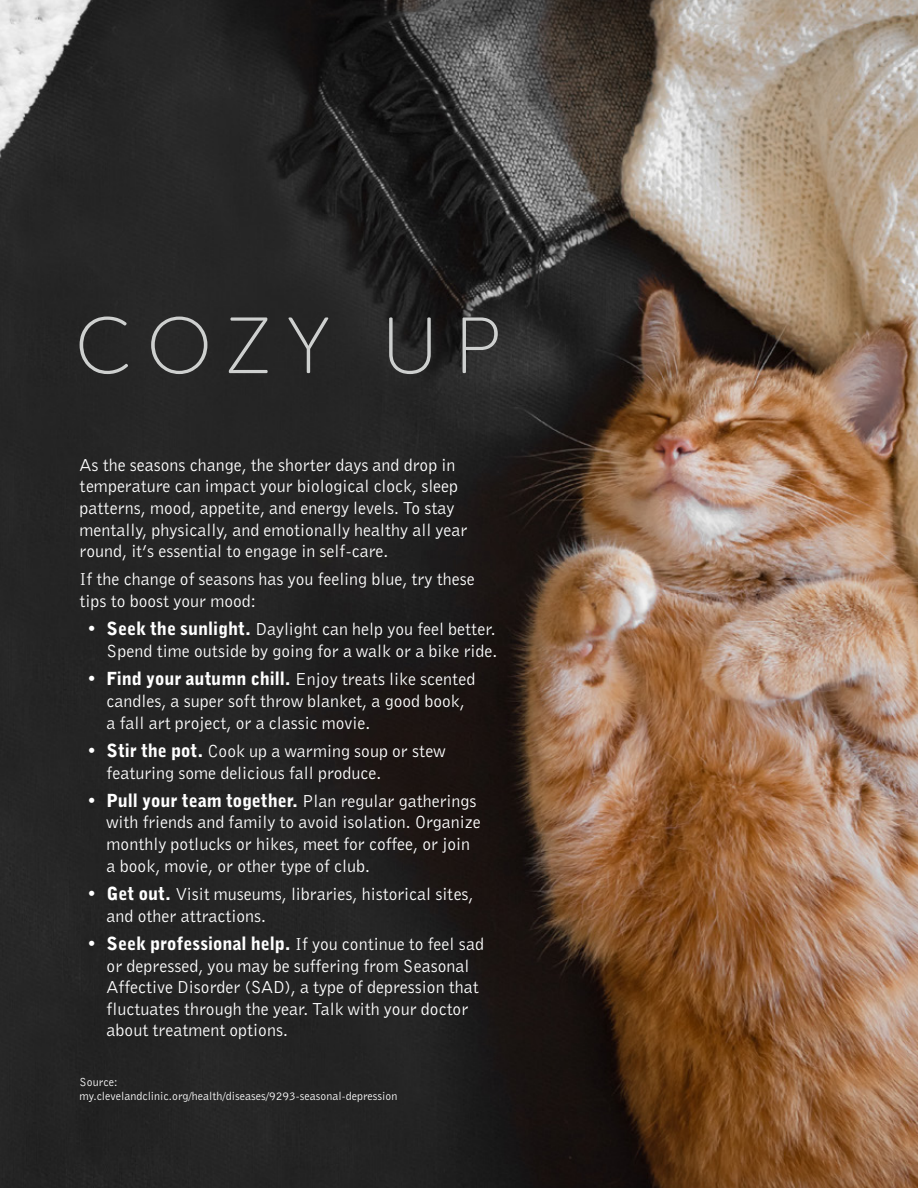
<style>
.page{position:relative;width:918px;height:1188px;background:#fff}
.page>*{position:absolute;margin:0;border:0;box-sizing:border-box;transform-origin:0 0}
.t1{font:79.5px "Museo Sans Rounded 100";letter-spacing:.195em;color:#ced0cf}
.t2{font:18px/21.6px "Bell Gothic";color:#fff}
.t3{font:12px "Bell Gothic";color:#fff}
.s1{font-weight:900}
</style>
<div class="page">
<img style="left:0;top:0;width:918px;height:1188px">
<p class="t1" style="left:75px;top:304px;width:427px">COZY UP</p>
<p class="t2" style="left:80px;top:454px;width:389px">As the seasons change, the shorter days and drop in temperature can impact your biological clock, sleep patterns, mood, appetite, and energy levels. To stay mentally, physically, and emotionally healthy all year round, it’s essential to engage in self-care.</p>
<p class="t2" style="left:80px;top:568px;width:397px">If the change of seasons has you feeling blue, try these tips to boost your mood:</p>
<p class="t2" style="left:86px;top:618px;width:413px;text-align:right">• <span class="s1">Seek the sunlight.</span> Daylight can help you feel better.<br>Spend time outside by going for a walk or a bike ride.</p>
<p class="t2" style="left:107px;top:668px;width:370px;text-indent:-20px">• <span class="s1">Find your autumn chill.</span> Enjoy treats like scented candles, a super soft throw blanket, a good book, a fall art project, or a classic movie.</p>
<p class="t2" style="left:107px;top:740px;width:340px;text-indent:-20px">• <span class="s1">Stir the pot.</span> Cook up a warming soup or stew featuring some delicious fall produce.</p>
<p class="t2" style="left:107px;top:790px;width:376px;text-indent:-20px">• <span class="s1">Pull your team together.</span> Plan regular gatherings with friends and family to avoid isolation. Organize monthly potlucks or hikes, meet for coffee, or join a book, movie, or other type of club.</p>
<p class="t2" style="left:107px;top:883px;width:369px;text-indent:-20px">• <span class="s1">Get out.</span> Visit museums, libraries, historical sites, and other attractions.</p>
<p class="t2" style="left:107px;top:933px;width:379px;text-indent:-20px">• <span class="s1">Seek professional help.</span> If you continue to feel sad or depressed, you may be suffering from Seasonal Affective Disorder (SAD), a type of depression that fluctuates through the year. Talk with your doctor about treatment options.</p>
<p class="t3" style="left:80px;top:1074px;width:39px">Source:</p>
<p class="t3" style="left:80px;top:1089px;width:319px">my.clevelandclinic.org/health/diseases/9293-seasonal-depression</p>
</div>
